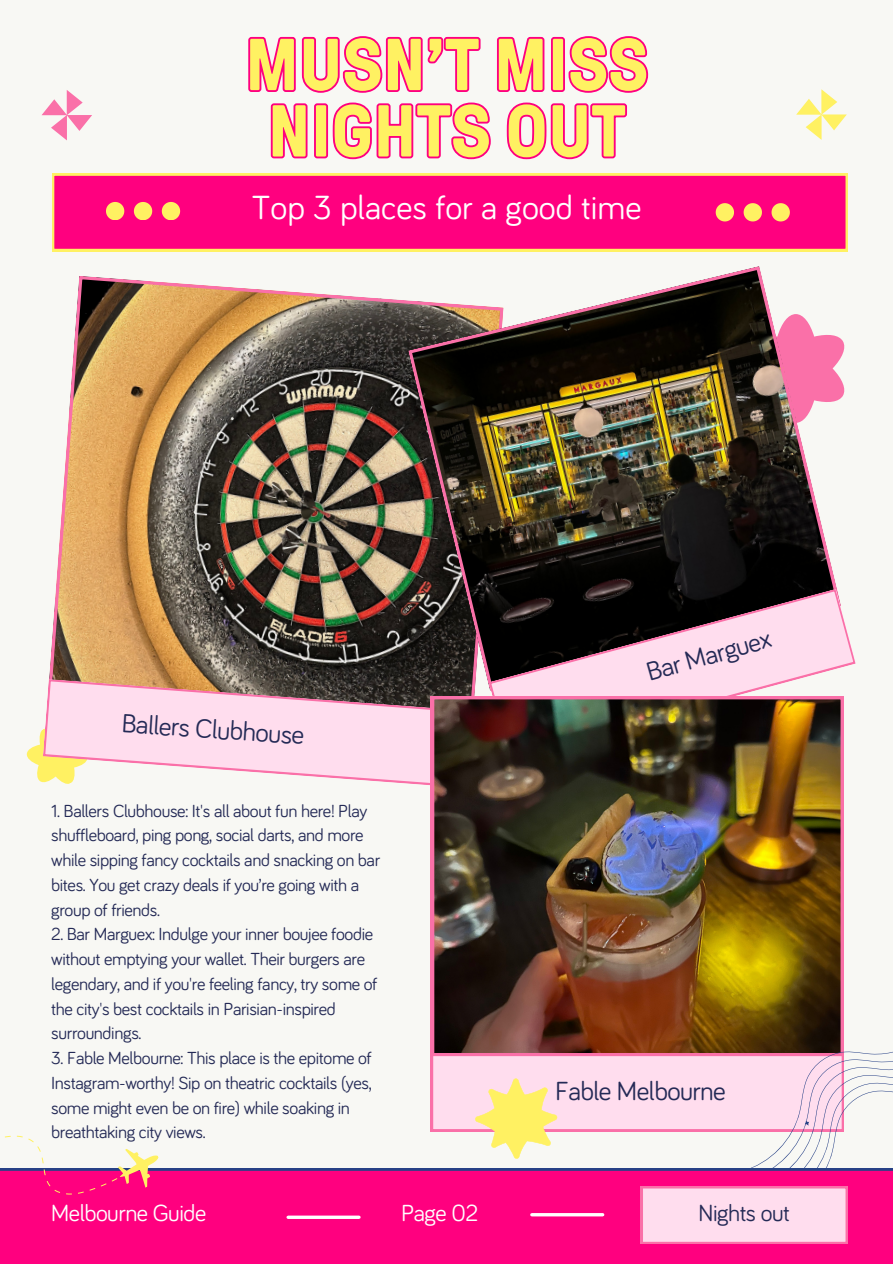
<style>
.page{position:relative;width:893px;height:1264px;background:#fff}
.page>*{position:absolute;margin:0;border:0;box-sizing:border-box;transform-origin:0 0}
.t1{font:700 73.2px/66.3px "GT Pressura Pro";color:#fff162;text-align:center}
.t2{font:34.5px "Bariol";color:#fff}
.t3{font:27px "Bariol";letter-spacing:-.02em;color:#242a56}
.t4{font:24px "Bariol";letter-spacing:-.02em;color:#fff}
.t5{font:24px "Bariol";letter-spacing:-.02em;color:#242a56}
.t6{font:18px/24.8px "Bariol";letter-spacing:-.02em;color:#242a56}
</style>
<div class="page">
<div style="left:0;top:0;width:892px;height:1263px;background:#f8f8f4"></div>
<svg style="left:52px;top:174px;width:795px;height:77px;background:#ff0f7d"></svg>
<svg style="left:106px;top:202px;width:18px;height:18px"></svg>
<svg style="left:134px;top:202px;width:18px;height:18px"></svg>
<svg style="left:162px;top:202px;width:18px;height:18px"></svg>
<svg style="left:715px;top:203px;width:19px;height:18px"></svg>
<svg style="left:743px;top:203px;width:18px;height:18px"></svg>
<svg style="left:771px;top:203px;width:18px;height:18px"></svg>
<img style="left:49px;top:276px;width:426px;height:420px">
<svg style="left:841px;top:339px;width:4px;height:59px"></svg>
<img style="left:408px;top:266px;width:433px;height:424px">
<svg style="left:26px;top:729px;width:17px;height:54px"></svg>
<svg style="left:43px;top:679px;width:431px;height:109px;background:#e5c7cf"></svg>
<svg style="left:488px;top:589px;width:367px;height:168px;background:#99848d"></svg>
<img style="left:431px;top:696px;width:412px;height:357px">
<svg style="left:42px;top:90px;width:50px;height:50px"></svg>
<svg style="left:796px;top:89px;width:50px;height:51px"></svg>
<svg style="left:248px;top:36px;width:401px;height:124px"></svg>
<svg style="left:431px;top:1053px;width:194px;height:106px"></svg>
<svg style="left:625px;top:1013px;width:267px;height:155px"></svg>
<div style="left:0;top:1168px;width:892px;height:95px;background:#ff007f"></div>
<svg style="left:640px;top:1175px;width:207px;height:68px;background:#feb2d7"></svg>
<hr style="left:288px;top:1215px;width:71px;height:3px;background:#fff">
<svg style="left:532px;top:1212px;width:70px;height:4px"></svg>
<svg style="left:0;top:1135px;width:169px;height:119px"></svg>
<h3 class="t1" style="left:245px;top:32px;width:405px">MUSN’T MISS<br>NIGHTS OUT</h3>
<h1 class="t2" style="left:252px;top:192px;width:391px">Top 3 places for a good time</h1>
<p class="t3" style="left:122px;top:710px;width:185px;rotate:4deg">Ballers Clubhouse</p>
<p class="t6" style="left:51px;top:799px;width:330px">1. Ballers Clubhouse: It's all about fun here! Play shuffleboard, ping pong, social darts, and more while sipping fancy cocktails and snacking on bar bites. You get crazy deals if you’re going with a group of friends.</p>
<p class="t6" style="left:51px;top:922px;width:328px">2. Bar Marguex: Indulge your inner boujee foodie without emptying your wallet. Their burgers are legendary, and if you're feeling fancy, try some of the city's best cocktails in Parisian-inspired surroundings.</p>
<h3 class="t6" style="left:51px;top:1046px;width:322px">3. Fable Melbourne: This place is the epitome of Instagram-worthy! Sip on theatric cocktails (yes, some might even be on fire) while soaking in breathtaking city views.</h3>
<p class="t3" style="left:643px;top:661px;width:130px;rotate:-16deg">Bar Marguex</p>
<p class="t3" style="left:555px;top:1078px;width:172px">Fable Melbourne</p>
<p class="t4" style="left:51px;top:1202px;width:156px">Melbourne Guide</p>
<p class="t4" style="left:401px;top:1202px;width:78px">Page 02</p>
<p class="t5" style="left:698px;top:1202px;width:93px">Nights out</p>
</div>
